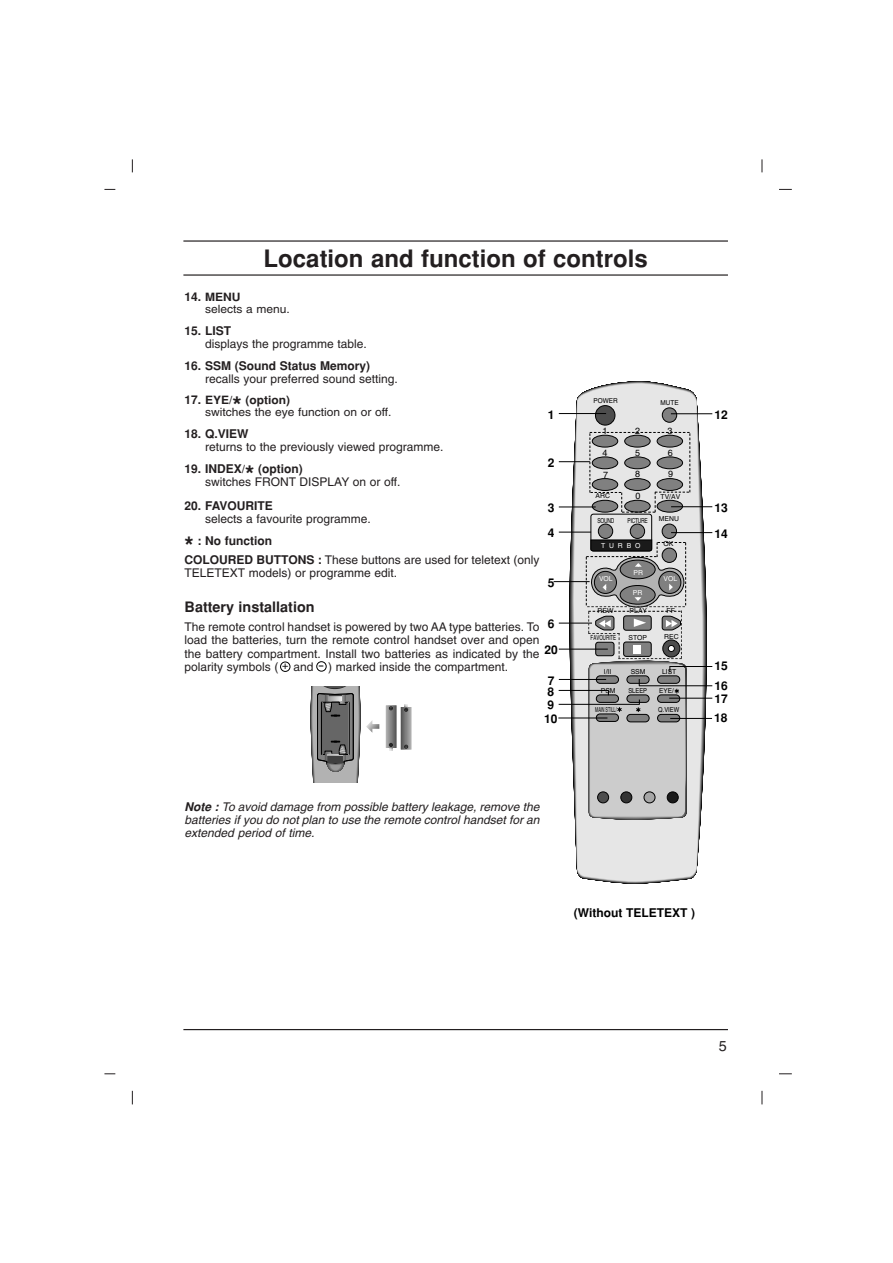
<style>
.page{position:relative;width:893px;height:1263px;background:#fff}
.page>*{position:absolute;margin:0;border:0;box-sizing:border-box;transform-origin:0 0}
.t1{font:700 24px "Helvetica";color:#231f20}
.t2{font:700 14.4px "Helvetica";color:#231f20}
.t3{font:14.4px "Helvetica";color:#231f20}
.t4{font:12px/13.2px "Helvetica";color:#231f20}
.t5{font:italic 12px/13.2px "Helvetica";color:#231f20;text-align:justify}
.t6{font:700 12px "Helvetica";color:#231f20}
.t7{font:700 12px/26px "Helvetica";color:#000}
.t8{font:11.4px/12px "Helvetica";color:#231f20;scale:1.05 1}
.t9{font:10.8px "Helvetica";color:#000}
.t10{font:10.8px "Helvetica";color:#000;scale:1.7 1}
.t11{font:9px "Helvetica";color:#000}
.t12{font:7.05px "Helvetica";color:#000;scale:.64 1}
.t13{font:6.9px "Helvetica";color:#000}
.t14{font:6.9px "Helvetica";color:#fff}
.t15{font:6.9px "Helvetica";color:#000;scale:.85 1}
.t16{font:6.9px "Helvetica";color:#000;scale:.55 1}
.t17{font:6.9px "Helvetica";letter-spacing:-.05em;color:#000;scale:.72 1}
.t18{font:6.9px "Helvetica";color:#000;scale:.72 1}
.t19{font:6.75px "Helvetica";color:#000;scale:.95 1}
.s1{font-weight:700;font-size:12px}
.s2{font-weight:700}
.s3{font-weight:700;font-size:22.8px}
.s4{font-weight:700;font-size:11.4px}
.s5{font-weight:700;font-size:24px}
</style>
<div class="page">
<svg style="left:132px;top:159px;width:1px;height:13px"></svg>
<svg style="left:761px;top:159px;width:1px;height:13px"></svg>
<svg style="left:132px;top:1091px;width:1px;height:13px"></svg>
<svg style="left:761px;top:1091px;width:1px;height:13px"></svg>
<svg style="left:779px;top:1074px;width:12px;height:1px"></svg>
<svg style="left:779px;top:189px;width:12px;height:1px"></svg>
<hr style="left:183px;top:240px;width:545px;height:2px;background:#231f20">
<hr style="left:183px;top:274px;width:545px;height:2px;background:#231f20">
<hr style="left:183px;top:1029px;width:545px;height:1px;background:#231f20">
<hr style="left:402px;top:707px;width:1px;height:43px;background:#646464">
<hr style="left:403px;top:707px;width:1px;height:43px;background:#6d6d6d">
<hr style="left:404px;top:707px;width:1px;height:43px;background:#747474">
<hr style="left:405px;top:707px;width:1px;height:43px;background:#7e7e7e">
<hr style="left:406px;top:707px;width:1px;height:43px;background:#888">
<hr style="left:407px;top:707px;width:1px;height:43px;background:#929292">
<hr style="left:408px;top:707px;width:1px;height:43px;background:#9b9b9b">
<hr style="left:409px;top:707px;width:1px;height:43px;background:#a2a2a2">
<div style="left:400px;top:706px;width:12px;height:44px;border:1px solid #fff"></div>
<hr style="left:394px;top:705px;width:1px;height:43px;background:#646464">
<hr style="left:393px;top:705px;width:1px;height:43px;background:#6a6a6a">
<hr style="left:392px;top:705px;width:1px;height:43px;background:#747474">
<hr style="left:391px;top:705px;width:1px;height:43px;background:#7e7e7e">
<hr style="left:390px;top:705px;width:1px;height:43px;background:#888">
<hr style="left:389px;top:705px;width:1px;height:43px;background:#929292">
<hr style="left:388px;top:705px;width:1px;height:43px;background:#9b9b9b">
<hr style="left:387px;top:705px;width:1px;height:43px;background:#a2a2a2">
<div style="left:385px;top:705px;width:12px;height:44px;border:1px solid #fff"></div>
<svg style="left:402px;top:704px;width:7px;height:7px"></svg>
<svg style="left:404px;top:745px;width:4px;height:3px"></svg>
<svg style="left:387px;top:743px;width:8px;height:8px"></svg>
<svg style="left:310px;top:686px;width:50px;height:97px;background:#7e7e7e"></svg>
<svg style="left:366px;top:720px;width:13px;height:13px"></svg>
<svg style="left:573px;top:383px;width:132px;height:498px;background:#d9d9d9"></svg>
<div style="left:598px;top:524px;width:15px;height:15px;background:#808080;border:1px solid #000;border-radius:50%"></div>
<div style="left:629px;top:524px;width:16px;height:15px;background:#808080;border:1px solid #000;border-radius:50%"></div>
<svg style="left:661px;top:524px;width:16px;height:15px"></svg>
<div style="left:595px;top:405px;width:20px;height:21px;background:#4d4d4d;border:1px solid #000;border-radius:50%"></div>
<svg style="left:661px;top:407px;width:16px;height:16px"></svg>
<div style="left:590px;top:514px;width:62px;height:37px;border:1px solid #000;border-radius:3px"></div>
<hr style="left:559px;top:413px;width:47px;height:1px;background:#000">
<hr style="left:559px;top:461px;width:31px;height:1px;background:#000">
<hr style="left:559px;top:532px;width:32px;height:1px;background:#000">
<hr style="left:559px;top:507px;width:36px;height:1px;background:#000">
<hr style="left:553px;top:581px;width:36px;height:1px;background:#000">
<hr style="left:559px;top:623px;width:33px;height:1px;background:#000">
<hr style="left:559px;top:649px;width:49px;height:1px;background:#000">
<hr style="left:559px;top:679px;width:47px;height:1px;background:#000">
<hr style="left:558px;top:704px;width:81px;height:1px;background:#000">
<hr style="left:671px;top:413px;width:41px;height:1px;background:#000">
<hr style="left:671px;top:506px;width:41px;height:1px;background:#000">
<hr style="left:671px;top:532px;width:41px;height:1px;background:#000">
<hr style="left:670px;top:666px;width:42px;height:1px;background:#000">
<hr style="left:669px;top:698px;width:43px;height:1px;background:#000">
<hr style="left:639px;top:685px;width:73px;height:1px;background:#000">
<svg style="left:589px;top:432px;width:101px;height:81px;background:#acacac"></svg>
<hr style="left:558px;top:690px;width:50px;height:1px;background:#000">
<svg style="left:586px;top:539px;width:100px;height:281px;background:#adadad"></svg>
<hr style="left:670px;top:718px;width:42px;height:1px;background:#000">
<hr style="left:558px;top:718px;width:49px;height:1px;background:#000">
<div style="left:280px;top:662px;width:10px;height:10px;border:1px solid #000;border-radius:50%"></div>
<div style="left:316px;top:662px;width:10px;height:9px;border:1px solid #000;border-radius:50%"></div>
<h1 class="t1" style="left:263px;top:250px;width:385px">Location and function of controls</h1>
<p class="t8" style="left:205px;top:292px;width:82px;text-indent:-20px"><span class="s1">14.</span> <span class="s2">MENU<br></span>selects a menu.</p>
<p class="t6" style="left:185px;top:326px;width:48px">15. LIST</p>
<p class="t4" style="left:205px;top:338px;width:163px">displays the programme table.</p>
<p class="t6" style="left:185px;top:361px;width:187px">16. SSM (Sound Status Memory)</p>
<p class="t4" style="left:205px;top:373px;width:194px">recalls your preferred sound setting.</p>
<p class="t8" style="left:205px;top:395px;width:179px;text-indent:-20px"><span class="s1">17.</span> <span class="s2">EYE/</span><span class="s3">*</span> <span class="s2">(option)<br></span>switches the eye function on or off.</p>
<p class="t6" style="left:185px;top:429px;width:65px">18. Q.VIEW</p>
<p class="t4" style="left:205px;top:442px;width:240px">returns to the previously viewed programme.</p>
<p class="t4" style="left:205px;top:463px;width:197px;text-indent:-20px"><span class="s2">19. INDEX</span><span class="s4">/</span><span class="s3">*</span> <span class="s2">(option)<br></span>switches FRONT DISPLAY on or off.</p>
<p class="t6" style="left:185px;top:501px;width:90px">20. FAVOURITE</p>
<p class="t4" style="left:185px;top:509px;width:188px;line-height:21.6px;text-indent:20px">selects a favourite programme. <span class="s5">*</span> <span class="s2">: No function</span></p>
<p class="t4" style="left:185px;top:554px;width:356px"><span class="s2">COLOURED BUTTONS :</span> These buttons are used for teletext (only<br>TELETEXT models) or programme edit.</p>
<p class="t2" style="left:185px;top:602px;width:131px">Battery installation</p>
<p class="t4" style="left:185px;top:622px;width:356px;text-align:justify">The remote control handset is powered by two AA type batteries. To load the batteries, turn the remote control handset over and open the battery compartment. Install two batteries as indicated by the polarity symbols ( and ) marked inside the compartment.</p>
<p class="t19" style="left:593px;top:398px;width:27px">POWER</p>
<p class="t19" style="left:660px;top:400px;width:21px">MUTE</p>
<p class="t7" style="left:548px;top:403px;width:8px">1</p>
<p class="t7" style="left:548px;top:451px;width:8px">2</p>
<p class="t7" style="left:714px;top:403px;width:15px">12</p>
<p class="t11" style="left:602px;top:428px;width:7px">1</p>
<p class="t11" style="left:635px;top:428px;width:7px">2</p>
<p class="t11" style="left:667px;top:428px;width:7px">3</p>
<p class="t11" style="left:602px;top:449px;width:7px">4</p>
<p class="t11" style="left:635px;top:449px;width:7px">5</p>
<p class="t11" style="left:667px;top:449px;width:7px">6</p>
<p class="t11" style="left:603px;top:471px;width:7px">7</p>
<p class="t11" style="left:635px;top:471px;width:7px">8</p>
<p class="t11" style="left:668px;top:471px;width:7px">9</p>
<p class="t13" style="left:595px;top:493px;width:16px">ARC</p>
<p class="t11" style="left:635px;top:492px;width:7px">0</p>
<p class="t13" style="left:660px;top:494px;width:21px">TV/AV</p>
<p class="t18" style="left:597px;top:518px;width:25px">SOUND</p>
<p class="t17" style="left:627px;top:518px;width:29px">PICTURE</p>
<p class="t13" style="left:659px;top:516px;width:22px">MENU</p>
<p class="t7" style="left:714px;top:496px;width:15px">13<br>14</p>
<p class="t7" style="left:548px;top:496px;width:8px">3</p>
<p class="t7" style="left:548px;top:521px;width:8px">4</p>
<p class="t13" style="left:663px;top:541px;width:12px">OK</p>
<p class="t14" style="left:601px;top:543px;width:41px">T U R B O</p>
<p class="t14" style="left:633px;top:570px;width:11px">PR</p>
<p class="t14" style="left:663px;top:576px;width:15px">VOL</p>
<p class="t14" style="left:599px;top:577px;width:15px">VOL</p>
<p class="t7" style="left:548px;top:571px;width:8px">5</p>
<p class="t7" style="left:544px;top:612px;width:15px">6<br>20</p>
<p class="t7" style="left:547px;top:669px;width:8px;line-height:24.9px">7<br>9</p>
<p class="t14" style="left:632px;top:590px;width:11px">PR</p>
<p class="t13" style="left:597px;top:608px;width:17px">REW</p>
<p class="t13" style="left:666px;top:608px;width:10px">FF</p>
<p class="t13" style="left:629px;top:608px;width:19px">PLAY</p>
<p class="t12" style="left:590px;top:635px;width:42px">FAVOURITE</p>
<p class="t13" style="left:628px;top:635px;width:20px">STOP</p>
<p class="t13" style="left:664px;top:634px;width:16px">REC</p>
<p class="t7" style="left:714px;top:654px;width:15px">15</p>
<p class="t7" style="left:714px;top:687px;width:15px">17</p>
<p class="t9" style="left:282px;top:662px;width:8px">+</p>
<p class="t10" style="left:318px;top:662px;width:5px">-</p>
<p class="t13" style="left:603px;top:669px;width:9px">I/II</p>
<p class="t13" style="left:630px;top:669px;width:16px">SSM</p>
<p class="t13" style="left:662px;top:669px;width:16px">LIST</p>
<p class="t13" style="left:600px;top:688px;width:16px">PSM</p>
<p class="t15" style="left:628px;top:688px;width:24px">SLEEP</p>
<p class="t15" style="left:658px;top:707px;width:26px">Q.VIEW</p>
<p class="t7" style="left:714px;top:674px;width:15px">16</p>
<p class="t7" style="left:547px;top:680px;width:8px">8</p>
<p class="t19" style="left:659px;top:689px;width:17px">EYE/</p>
<p class="t16" style="left:595px;top:707px;width:41px">MAIN STILL/</p>
<p class="t7" style="left:544px;top:707px;width:15px">10</p>
<p class="t7" style="left:714px;top:706px;width:15px">18</p>
<p class="t5" style="left:185px;top:801px;width:356px"><span class="s2">Note :</span> To avoid damage from possible battery leakage, remove the batteries if you do not plan to use the remote control handset for an extended period of time.</p>
<p class="t7" style="left:574px;top:901px;width:123px">(Without TELETEXT )</p>
<p class="t3" style="left:718px;top:1041px;width:10px">5</p>
</div>
